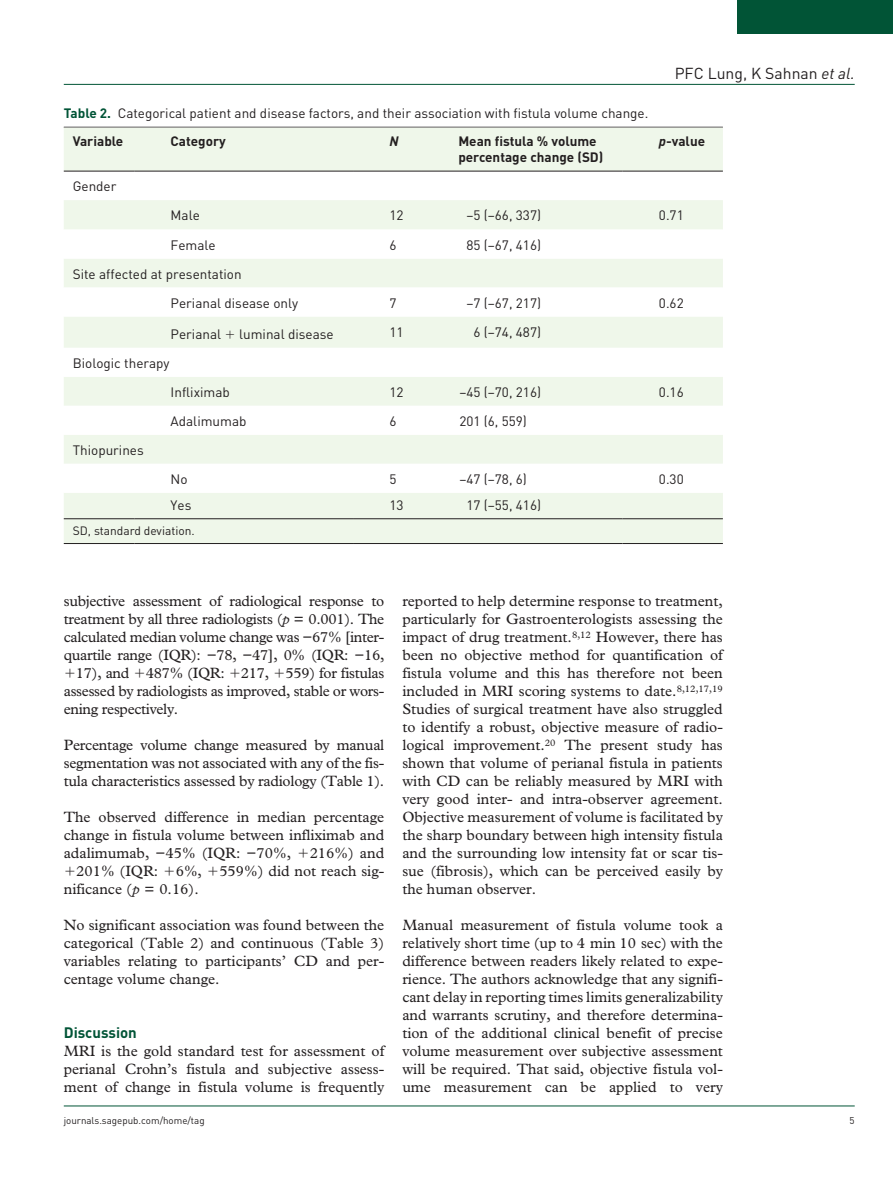
<style>
.page{position:relative;width:893px;height:1191px;background:#fff}
.page>*{position:absolute;margin:0;border:0;box-sizing:border-box;transform-origin:0 0}
.t1{font:15.75px "DIN";color:#231f20}
.t2{font:15px/18px "Plantin Std";color:#231f20;text-align:justify}
.t3{font:15px "Plantin Std";letter-spacing:-.02em;color:#231f20}
.t4{font:700 15px "DIN";color:#015436}
.t5{font:13.5px/28.5px "DIN";color:#231f20}
.t6{font:700 13.5px/15.8px "DIN";color:#231f20}
.t7{font:italic 700 13.5px "DIN";color:#231f20}
.t8{font:12px "DIN";color:#231f20}
.t9{font:9.75px "DIN";color:#231f20}
.s1{font-style:italic}
.s2{font-weight:700;color:#015436}
.s3{font-weight:700}
</style>
<div class="page">
<hr style="left:64px;top:84px;width:791px;height:1px;background:#015436">
<hr style="left:64px;top:1105px;width:791px;height:1px;background:#015436">
<div style="left:738px;top:0;width:155px;height:34px;background:#015436"></div>
<hr style="left:64px;top:127px;width:659px;height:1px;background:#231f20">
<div style="left:64px;top:128px;width:659px;height:415px;background:#eff7ea"></div>
<svg style="left:64px;top:172px;width:659px;height:321px"></svg>
<hr style="left:64px;top:171px;width:70px;height:1px;background:#231f20">
<hr style="left:134px;top:171px;width:219px;height:1px;background:#231f20">
<hr style="left:353px;top:171px;width:69px;height:1px;background:#231f20">
<hr style="left:422px;top:171px;width:201px;height:1px;background:#231f20">
<hr style="left:623px;top:171px;width:100px;height:1px;background:#231f20">
<hr style="left:64px;top:518px;width:70px;height:1px;background:#231f20">
<hr style="left:134px;top:518px;width:219px;height:1px;background:#231f20">
<hr style="left:353px;top:518px;width:69px;height:1px;background:#231f20">
<hr style="left:422px;top:518px;width:201px;height:1px;background:#231f20">
<hr style="left:623px;top:518px;width:100px;height:1px;background:#231f20">
<hr style="left:64px;top:543px;width:70px;height:1px;background:#231f20">
<hr style="left:134px;top:543px;width:219px;height:1px;background:#231f20">
<hr style="left:353px;top:543px;width:69px;height:1px;background:#231f20">
<hr style="left:422px;top:543px;width:201px;height:1px;background:#231f20">
<hr style="left:623px;top:543px;width:100px;height:1px;background:#231f20">
<svg style="left:226px;top:330px;width:8px;height:8px"></svg>
<p class="t1" style="left:675px;top:63px;width:181px">PFC Lung, K Sahnan <span class="s1">et al.</span></p>
<p class="t5" style="left:73px;top:98px;width:577px;text-indent:-9px"><span class="s2">Table 2.</span> Categorical patient and disease factors, and their association with fistula volume change.<br><span class="s3">Variable</span></p>
<p class="t6" style="left:171px;top:133px;width:57px">Category</p>
<p class="t7" style="left:389px;top:133px;width:11px">N</p>
<p class="t6" style="left:458px;top:133px;width:147px">Mean fistula % volume percentage change (SD)</p>
<p class="t6" style="left:659px;top:133px;width:48px"><span class="s1">p</span>-value</p>
<p class="t5" style="left:73px;top:172px;width:45px">Gender</p>
<p class="t5" style="left:171px;top:201px;width:31px">Male</p>
<p class="t5" style="left:389px;top:201px;width:16px">12</p>
<p class="t5" style="left:466px;top:201px;width:76px">−5 (−66, 337)</p>
<p class="t5" style="left:659px;top:201px;width:26px">0.71</p>
<p class="t5" style="left:171px;top:230px;width:47px">Female</p>
<p class="t5" style="left:389px;top:230px;width:9px">6</p>
<p class="t5" style="left:466px;top:230px;width:76px">85 (−67, 416)</p>
<p class="t5" style="left:171px;top:259px;width:129px;line-height:29px;text-indent:-98px">Site affected at presentation<br>Perianal disease only</p>
<p class="t5" style="left:389px;top:288px;width:9px">7</p>
<p class="t5" style="left:466px;top:288px;width:76px">−7 (−67, 217)</p>
<p class="t5" style="left:659px;top:288px;width:26px">0.62</p>
<p class="t5" style="left:171px;top:319px;width:52px">Perianal</p>
<p class="t5" style="left:239px;top:319px;width:96px">luminal disease</p>
<p class="t5" style="left:389px;top:317px;width:16px">11</p>
<p class="t5" style="left:473px;top:317px;width:69px">6 (−74, 487)</p>
<p class="t5" style="left:73px;top:348px;width:98px">Biologic therapy</p>
<p class="t5" style="left:73px;top:435px;width:73px">Thiopurines</p>
<p class="t5" style="left:171px;top:377px;width:61px">Infliximab</p>
<p class="t5" style="left:389px;top:377px;width:16px">12</p>
<p class="t5" style="left:459px;top:377px;width:83px">−45 (−70, 216)</p>
<p class="t5" style="left:659px;top:377px;width:26px">0.16</p>
<p class="t5" style="left:171px;top:406px;width:77px">Adalimumab</p>
<p class="t5" style="left:389px;top:406px;width:9px">6</p>
<p class="t5" style="left:459px;top:406px;width:69px">201 (6, 559)</p>
<p class="t5" style="left:171px;top:464px;width:19px">No</p>
<p class="t5" style="left:389px;top:464px;width:9px">5</p>
<p class="t5" style="left:459px;top:464px;width:69px">−47 (−78, 6)</p>
<p class="t5" style="left:659px;top:464px;width:26px">0.30</p>
<p class="t5" style="left:171px;top:490px;width:22px">Yes</p>
<p class="t5" style="left:389px;top:490px;width:16px">13</p>
<p class="t5" style="left:466px;top:490px;width:76px">17 (−55, 416)</p>
<p class="t8" style="left:73px;top:523px;width:123px">SD, standard deviation.</p>
<p class="t3" style="left:64px;top:592px;width:322px">subjective assessment of radiological response to</p>
<p class="t3" style="left:64px;top:610px;width:322px">treatment by all three radiologists (<span class="s1">p</span> = 0.001). The</p>
<p class="t3" style="left:64px;top:628px;width:322px">calculated median volume change was −67% [inter-</p>
<p class="t3" style="left:64px;top:646px;width:322px">quartile range (IQR): −78, −47], 0% (IQR: −16,</p>
<p class="t3" style="left:76px;top:664px;width:310px">17), and 487% (IQR: 217, 559) for fistulas</p>
<p class="t3" style="left:64px;top:682px;width:322px">assessed by radiologists as improved, stable or wors-</p>
<p class="t3" style="left:64px;top:700px;width:116px">ening respectively.</p>
<p class="t2" style="left:64px;top:736px;width:322px">Percentage volume change measured by manual segmentation was not associated with any of the fis&shy;tula characteristics assessed by radiology (Table 1).</p>
<p class="t2" style="left:64px;top:808px;width:322px">The observed difference in median percentage</p>
<p class="t2" style="left:64px;top:826px;width:322px">change in fistula volume between infliximab and</p>
<p class="t2" style="left:64px;top:844px;width:322px">adalimumab, −45% (IQR: −70%, 216%) and</p>
<p class="t2" style="left:76px;top:862px;width:310px">201% (IQR: 6%, 559%) did not reach sig-</p>
<p class="t2" style="left:64px;top:880px;width:136px">nificance (<span class="s1">p</span> = 0.16).</p>
<p class="t2" style="left:64px;top:916px;width:322px">No significant association was found between the categorical (Table 2) and continuous (Table 3) variables relating to participants’ CD and per&shy;centage volume change.</p>
<p class="t4" style="left:64px;top:1023px;width:75px">Discussion</p>
<p class="t2" style="left:64px;top:1042px;width:322px">MRI is the gold standard test for assessment of perianal Crohn’s fistula and subjective assess&shy;ment of change in fistula volume is frequently</p>
<p class="t2" style="left:402px;top:592px;width:322px">reported to help determine response to treatment, particularly for Gastroenterologists assessing the impact of drug treatment.<sup>8,12</sup> However, there has been no objective method for quantification of fistula volume and this has therefore not been included in MRI scoring systems to date.<sup>8,12,17,19<br></sup>Studies of surgical treatment have also struggled to identify a robust, objective measure of radio&shy;logical improvement.<sup>20</sup> The present study has shown that volume of perianal fistula in patients with CD can be reliably measured by MRI with very good inter- and intra-observer agreement.<br>Objective measurement of volume is facilitated by the sharp boundary between high intensity fistula and the surrounding low intensity fat or scar tis&shy;sue (fibrosis), which can be perceived easily by the human observer.</p>
<p class="t2" style="left:402px;top:916px;width:322px">Manual measurement of fistula volume took a relatively short time (up to 4 min 10 sec) with the difference between readers likely related to expe&shy;rience. The authors acknowledge that any signifi&shy;cant delay in reporting times limits generalizability and warrants scrutiny, and therefore determina&shy;tion of the additional clinical benefit of precise volume measurement over subjective assessment will be required. That said, objective fistula vol&shy;ume measurement can be applied to very</p>
<p class="t9" style="left:64px;top:1114px;width:142px">journals.sagepub.com/home/tag</p>
<p class="t9" style="left:850px;top:1114px;width:7px">5</p>
</div>
